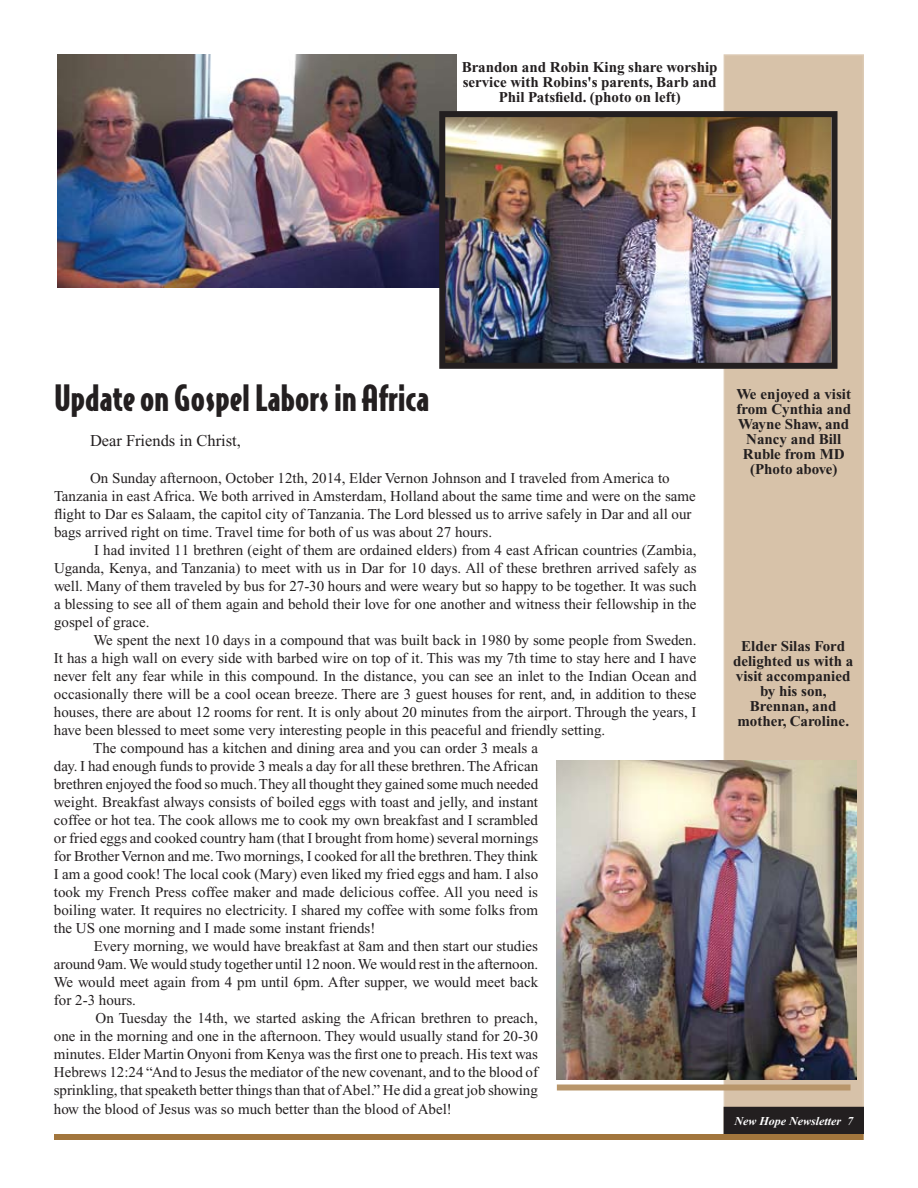
<style>
.page{position:relative;width:918px;height:1188px;background:#fff}
.page>*{position:absolute;margin:0;border:0;box-sizing:border-box;transform-origin:0 0}
.t1{font:34.5px "Bodega Sans Black Oldstyle";color:#231f20}
.t2{font:16.5px "Times New Roman";color:#231f20}
.t3{font:15px/18px "Times New Roman";color:#231f20}
.t4{font:700 15px/15px "Times New Roman";color:#231f20;text-align:center}
.t5{font:italic 700 12px "Times New Roman";color:#fff}
</style>
<div class="page">
<div style="left:54px;top:1134px;width:810px;height:6px;background:#a2763d"></div>
<div style="left:724px;top:54px;width:140px;height:1080px;background:#d7c2a9;border:2px solid #dccab4"></div>
<div style="left:724px;top:1108px;width:139px;height:25px;background:#231f20"></div>
<div style="left:724px;top:1107px;width:140px;height:27px;border:2px solid #231f20"></div>
<img style="left:57px;top:54px;width:399px;height:234px">
<img style="left:556px;top:760px;width:301px;height:320px">
<img style="left:446px;top:118px;width:384px;height:244px">
<div style="left:557px;top:1084px;width:293px;height:6px;background:#b8966b"></div>
<div style="left:439px;top:111px;width:399px;height:258px;border:6px solid #231f20"></div>
<p class="t4" style="left:462px;top:59px;width:257px">Brandon and Robin King share worship service with Robins's parents, Barb and<br>Phil Patsfield. (photo on left)</p>
<h1 class="t1" style="left:54px;top:375px;width:377px">Update on Gospel Labors in Africa</h1>
<p class="t2" style="left:90px;top:432px;width:152px">Dear Friends in Christ,</p>
<p class="t3" style="left:54px;top:469px;width:643px;text-indent:36px">On Sunday afternoon, October 12th, 2014, Elder Vernon Johnson and I traveled from America to Tanzania in east Africa. We both arrived in Amsterdam, Holland about the same time and were on the same flight to Dar es Salaam, the capitol city of Tanzania. The Lord blessed us to arrive safely in Dar and all our bags arrived right on time. Travel time for both of us was about 27 hours.</p>
<p class="t3" style="left:54px;top:541px;width:644px;text-align:justify;text-indent:40px">I had invited 11 brethren (eight of them are ordained elders) from 4 east African countries (Zambia, Uganda, Kenya, and Tanzania) to meet with us in Dar for 10 days. All of these brethren arrived safely as well. Many of them traveled by bus for 27-30 hours and were weary but so happy to be together. It was such a blessing to see all of them again and behold their love for one another and witness their fellowship in the gospel of grace.</p>
<p class="t3" style="left:94px;top:631px;width:604px">We spent the next 10 days in a compound that was built back in 1980 by some people from Sweden.</p>
<p class="t3" style="left:54px;top:649px;width:644px">It has a high wall on every side with barbed wire on top of it. This was my 7th time to stay here and I have</p>
<p class="t3" style="left:54px;top:667px;width:644px">never felt any fear while in this compound. In the distance, you can see an inlet to the Indian Ocean and</p>
<p class="t3" style="left:54px;top:685px;width:644px">occasionally there will be a cool ocean breeze. There are 3 guest houses for rent, and, in addition to these</p>
<p class="t3" style="left:54px;top:703px;width:644px">houses, there are about 12 rooms for rent. It is only about 20 minutes from the airport. Through the years, I</p>
<p class="t3" style="left:54px;top:721px;width:553px">have been blessed to meet some very interesting people in this peaceful and friendly setting.</p>
<p class="t3" style="left:93px;top:739px;width:446px">The compound has a kitchen and dining area and you can order 3 meals a</p>
<p class="t3" style="left:54px;top:757px;width:486px">day. I had enough funds to provide 3 meals a day for all these brethren. The African</p>
<p class="t3" style="left:54px;top:775px;width:486px">brethren enjoyed the food so much. They all thought they gained some much needed</p>
<p class="t3" style="left:54px;top:793px;width:486px">weight. Breakfast always consists of boiled eggs with toast and jelly, and instant</p>
<p class="t3" style="left:54px;top:811px;width:486px">coffee or hot tea. The cook allows me to cook my own breakfast and I scrambled</p>
<p class="t3" style="left:54px;top:829px;width:486px">or fried eggs and cooked country ham (that I brought from home) several mornings</p>
<p class="t3" style="left:54px;top:847px;width:486px">for Brother Vernon and me. Two mornings, I cooked for all the brethren. They think</p>
<p class="t3" style="left:54px;top:865px;width:486px">I am a good cook! The local cook (Mary) even liked my fried eggs and ham. I also</p>
<p class="t3" style="left:54px;top:883px;width:486px">took my French Press coffee maker and made delicious coffee. All you need is</p>
<p class="t3" style="left:54px;top:901px;width:486px">boiling water. It requires no electricity. I shared my coffee with some folks from</p>
<p class="t3" style="left:54px;top:919px;width:323px">the US one morning and I made some instant friends!</p>
<p class="t3" style="left:94px;top:937px;width:446px">Every morning, we would have breakfast at 8am and then start our studies</p>
<p class="t3" style="left:54px;top:955px;width:486px">around 9am. We would study together until 12 noon. We would rest in the afternoon.</p>
<p class="t3" style="left:54px;top:973px;width:486px">We would meet again from 4 pm until 6pm. After supper, we would meet back</p>
<p class="t3" style="left:54px;top:991px;width:84px">for 2-3 hours.</p>
<p class="t3" style="left:96px;top:1009px;width:444px">On Tuesday the 14th, we started asking the African brethren to preach,</p>
<p class="t3" style="left:54px;top:1027px;width:486px">one in the morning and one in the afternoon. They would usually stand for 20-30</p>
<p class="t3" style="left:54px;top:1045px;width:486px">minutes. Elder Martin Onyoni from Kenya was the first one to preach. His text was</p>
<p class="t3" style="left:54px;top:1063px;width:486px">Hebrews 12:24 “And to Jesus the mediator of the new covenant, and to the blood of</p>
<p class="t3" style="left:54px;top:1081px;width:486px">sprinkling, that speaketh better things than that of Abel.” He did a great job showing</p>
<p class="t3" style="left:54px;top:1100px;width:399px">how the blood of Jesus was so much better than the blood of Abel!</p>
<p class="t4" style="left:736px;top:386px;width:116px">We enjoyed a visit from Cynthia and<br>Wayne Shaw, and<br>Nancy and Bill<br>Ruble from MD (Photo above)</p>
<p class="t4" style="left:733px;top:639px;width:122px">Elder Silas Ford delighted us with a visit accompanied by his son,<br>Brennan, and mother, Caroline.</p>
<p class="t5" style="left:734px;top:1115px;width:120px">New Hope Newsletter 7</p>
</div>
